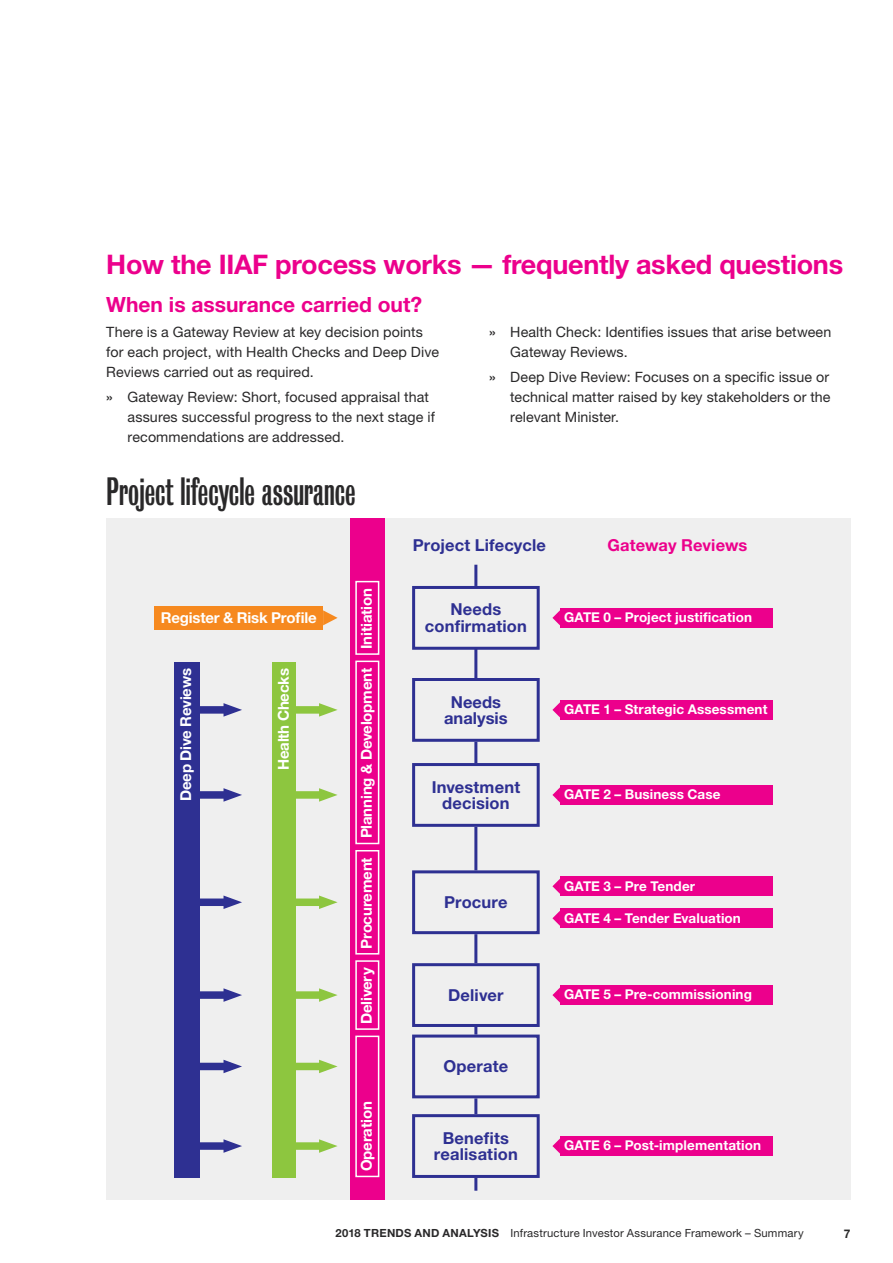
<style>
.page{position:relative;width:893px;height:1263px;background:#fff}
.page>*{position:absolute;margin:0;border:0;box-sizing:border-box;transform-origin:0 0}
.t1{font:36px "Bureau Grot Compressed";color:#292829}
.t2{font:700 27px "Helvetica Neue LT Std";letter-spacing:-.01em;color:#ec008c}
.t3{font:700 21px "Helvetica Neue LT Std";color:#ec008c}
.t4{font:700 16.5px/16.5px "Helvetica Neue LT Std";letter-spacing:.01em;color:#2e3092;text-align:center}
.t5{font:700 16.5px "Helvetica Neue LT Std";letter-spacing:.005em;color:#ec008c}
.t6{font:700 15px "Helvetica Neue LT Std";letter-spacing:-.01em;color:#fff}
.t7{font:14.25px/20.2px "Helvetica Neue LT Std";letter-spacing:.005em;color:#292829}
.t8{font:700 13.5px "Helvetica Neue LT Std";letter-spacing:.01em;color:#fff}
.t9{font:700 12px "Helvetica Neue LT Std";color:#292829}
.t10{font:11.25px "Helvetica Neue LT Std";letter-spacing:.015em;color:#292829}
.s1{font-weight:500}
.s2{font-weight:700}
</style>
<div class="page">
<div style="left:106px;top:518px;width:744px;height:681px;background:#efefef"></div>
<div style="left:350px;top:518px;width:34px;height:681px;background:#ec008c"></div>
<div style="left:154px;top:606px;width:169px;height:24px;background:#f6891f"></div>
<div style="left:560px;top:608px;width:213px;height:19px;background:#ec008c"></div>
<div style="left:560px;top:700px;width:213px;height:19px;background:#ec008c"></div>
<div style="left:560px;top:785px;width:213px;height:19px;background:#ec008c"></div>
<div style="left:560px;top:877px;width:213px;height:19px;background:#ec008c"></div>
<div style="left:560px;top:909px;width:213px;height:19px;background:#ec008c"></div>
<div style="left:560px;top:985px;width:213px;height:20px;background:#ec008c"></div>
<div style="left:560px;top:1136px;width:213px;height:20px;background:#ec008c"></div>
<div style="left:272px;top:662px;width:23px;height:516px;background:#8dc63f"></div>
<div style="left:174px;top:662px;width:26px;height:516px;background:#2e3092"></div>
<div style="left:355px;top:581px;width:24px;height:74px;border:2px solid #fff"></div>
<div style="left:412px;top:586px;width:128px;height:64px;border:3px solid #2e3092"></div>
<div style="left:355px;top:661px;width:24px;height:183px;border:2px solid #fff"></div>
<div style="left:355px;top:850px;width:24px;height:104px;border:2px solid #fff"></div>
<div style="left:412px;top:678px;width:128px;height:64px;border:3px solid #2e3092"></div>
<div style="left:412px;top:763px;width:128px;height:64px;border:3px solid #2e3092"></div>
<div style="left:355px;top:960px;width:24px;height:70px;border:2px solid #fff"></div>
<div style="left:412px;top:870px;width:128px;height:64px;border:3px solid #2e3092"></div>
<div style="left:355px;top:1035px;width:24px;height:142px;border:2px solid #fff"></div>
<div style="left:412px;top:963px;width:128px;height:64px;border:3px solid #2e3092"></div>
<div style="left:412px;top:1034px;width:128px;height:64px;border:3px solid #2e3092"></div>
<div style="left:412px;top:1114px;width:128px;height:64px;border:3px solid #2e3092"></div>
<hr style="left:474px;top:648px;width:3px;height:30px;background:#2e3092">
<hr style="left:474px;top:742px;width:3px;height:21px;background:#2e3092">
<hr style="left:474px;top:827px;width:3px;height:43px;background:#2e3092">
<hr style="left:474px;top:934px;width:3px;height:29px;background:#2e3092">
<svg style="left:474px;top:1027px;width:3px;height:7px"></svg>
<hr style="left:474px;top:1098px;width:3px;height:16px;background:#2e3092">
<svg style="left:474px;top:1178px;width:3px;height:13px"></svg>
<hr style="left:474px;top:565px;width:3px;height:21px;background:#2e3092">
<svg style="left:552px;top:702px;width:8px;height:15px"></svg>
<svg style="left:552px;top:610px;width:8px;height:15px"></svg>
<svg style="left:323px;top:610px;width:15px;height:15px"></svg>
<svg style="left:552px;top:787px;width:8px;height:15px"></svg>
<svg style="left:552px;top:879px;width:8px;height:15px"></svg>
<svg style="left:552px;top:911px;width:8px;height:15px"></svg>
<svg style="left:552px;top:987px;width:8px;height:15px"></svg>
<svg style="left:552px;top:1138px;width:8px;height:15px"></svg>
<div style="left:295px;top:706px;width:31px;height:8px;background:#8dc63f"></div>
<svg style="left:319px;top:703px;width:19px;height:14px"></svg>
<div style="left:295px;top:791px;width:31px;height:8px;background:#8dc63f"></div>
<svg style="left:319px;top:788px;width:19px;height:14px"></svg>
<div style="left:295px;top:898px;width:31px;height:8px;background:#8dc63f"></div>
<svg style="left:319px;top:895px;width:19px;height:14px"></svg>
<div style="left:295px;top:991px;width:31px;height:8px;background:#8dc63f"></div>
<svg style="left:319px;top:988px;width:19px;height:14px"></svg>
<div style="left:295px;top:1063px;width:31px;height:7px;background:#8dc63f"></div>
<svg style="left:319px;top:1060px;width:19px;height:13px"></svg>
<div style="left:295px;top:1142px;width:31px;height:8px;background:#8dc63f"></div>
<svg style="left:319px;top:1139px;width:19px;height:14px"></svg>
<div style="left:200px;top:706px;width:31px;height:8px;background:#2e3092"></div>
<svg style="left:224px;top:703px;width:18px;height:14px"></svg>
<div style="left:200px;top:791px;width:31px;height:8px;background:#2e3092"></div>
<svg style="left:224px;top:788px;width:18px;height:14px"></svg>
<div style="left:200px;top:898px;width:31px;height:8px;background:#2e3092"></div>
<svg style="left:224px;top:895px;width:18px;height:14px"></svg>
<div style="left:200px;top:991px;width:31px;height:8px;background:#2e3092"></div>
<svg style="left:224px;top:988px;width:18px;height:14px"></svg>
<div style="left:200px;top:1063px;width:31px;height:7px;background:#2e3092"></div>
<svg style="left:224px;top:1060px;width:18px;height:13px"></svg>
<div style="left:200px;top:1142px;width:31px;height:8px;background:#2e3092"></div>
<svg style="left:224px;top:1139px;width:18px;height:14px"></svg>
<h2 class="t2" style="left:106px;top:248px;width:738px">How the IIAF process works — frequently asked questions</h2>
<h3 class="t3" style="left:106px;top:292px;width:317px">When is assurance carried out?</h3>
<p class="t7" style="left:106px;top:321px;width:334px">There is a Gateway Review at key decision points for each project, with Health Checks and Deep Dive<br>Reviews carried out as required.</p>
<p class="t7" style="left:128px;top:386px;width:309px;text-indent:-21px"><span class="s1">»</span> Gateway Review: Short, focused appraisal that assures successful progress to the next stage if recommendations are addressed.</p>
<p class="t7" style="left:510px;top:321px;width:323px;text-indent:-21px"><span class="s1">»</span> Health Check: Identifies issues that arise between<br>Gateway Reviews.</p>
<p class="t7" style="left:510px;top:366px;width:322px;text-align:justify;text-indent:-21px"><span class="s1">»</span> Deep Dive Review: Focuses on a specific issue or technical matter raised by key stakeholders or the relevant Minister.</p>
<h1 class="t1" style="left:106px;top:472px;width:251px">Project lifecycle assurance</h1>
<p class="t4" style="left:413px;top:537px;width:135px">Project Lifecycle</p>
<p class="t5" style="left:607px;top:535px;width:141px">Gateway Reviews</p>
<p class="t6" style="left:357px;top:649px;width:62px;rotate:-90deg">Initiation</p>
<p class="t4" style="left:425px;top:601px;width:103px">Needs confirmation</p>
<p class="t6" style="left:161px;top:609px;width:157px">Register &amp; Risk Profile</p>
<p class="t8" style="left:564px;top:609px;width:189px">GATE 0 – Project justification</p>
<p class="t6" style="left:176px;top:801px;width:134px;rotate:-90deg">Deep Dive Reviews</p>
<p class="t6" style="left:274px;top:770px;width:103px;rotate:-90deg">Health Checks</p>
<p class="t6" style="left:357px;top:838px;width:172px;rotate:-90deg">Planning &amp; Development</p>
<p class="t6" style="left:357px;top:949px;width:93px;rotate:-90deg">Procurement</p>
<p class="t6" style="left:357px;top:1024px;width:58px;rotate:-90deg">Delivery</p>
<p class="t6" style="left:357px;top:1171px;width:72px;rotate:-90deg">Operation</p>
<p class="t4" style="left:444px;top:693px;width:65px">Needs analysis</p>
<p class="t4" style="left:432px;top:778px;width:90px">Investment decision</p>
<p class="t4" style="left:444px;top:894px;width:65px">Procure</p>
<p class="t4" style="left:448px;top:986px;width:57px">Deliver</p>
<p class="t4" style="left:444px;top:1058px;width:66px">Operate</p>
<p class="t4" style="left:434px;top:1129px;width:85px">Benefits realisation</p>
<p class="t8" style="left:564px;top:701px;width:205px">GATE 1 – Strategic Assessment</p>
<p class="t8" style="left:564px;top:786px;width:158px">GATE 2 – Business Case</p>
<p class="t8" style="left:564px;top:877px;width:132px">GATE 3 – Pre Tender</p>
<p class="t8" style="left:564px;top:909px;width:178px">GATE 4 – Tender Evaluation</p>
<p class="t8" style="left:564px;top:986px;width:189px">GATE 5 – Pre-commissioning</p>
<p class="t8" style="left:564px;top:1137px;width:198px">GATE 6 – Post-implementation</p>
<p class="t10" style="left:335px;top:1226px;width:470px"><span class="s2">2018 TRENDS AND ANALYSIS</span> Infrastructure Investor Assurance Framework – Summary</p>
<p class="t9" style="left:844px;top:1226px;width:8px">7</p>
</div>
